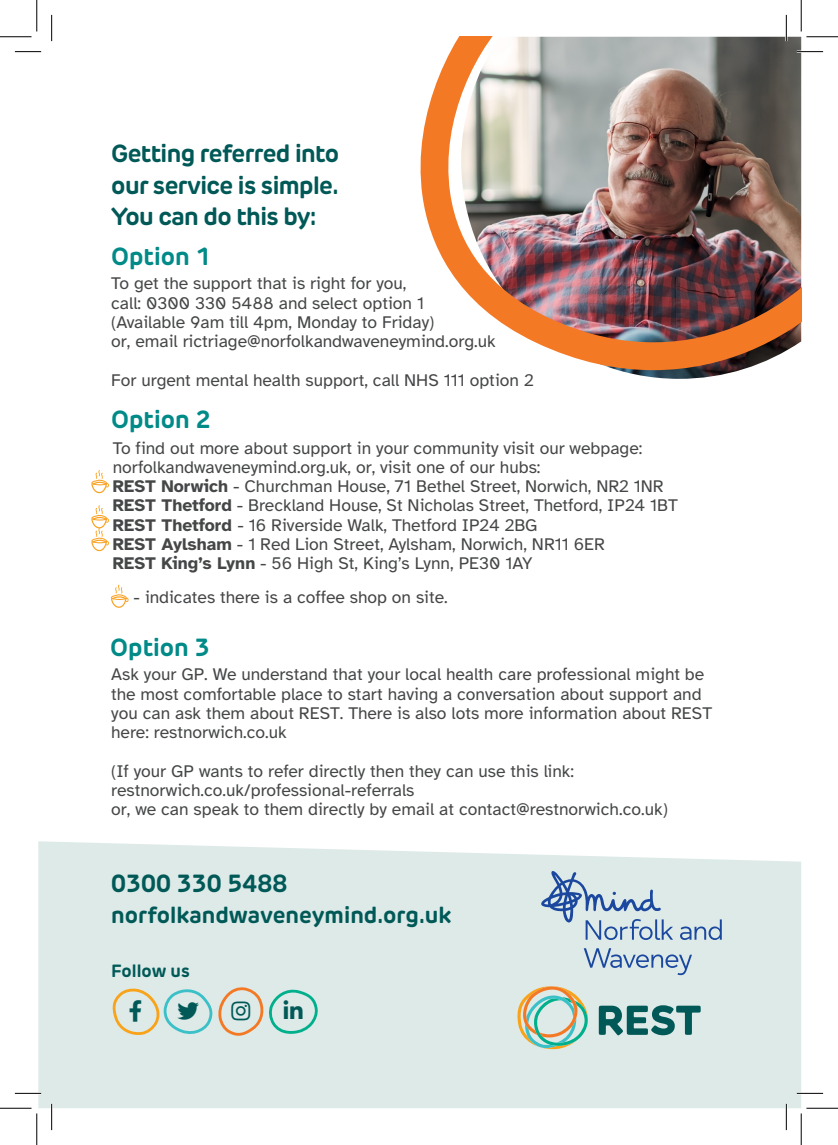
<style>
.page{position:relative;width:838px;height:1145px;background:#fff}
.page>*{position:absolute;margin:0;border:0;box-sizing:border-box;transform-origin:0 0}
.t1{font:700 24.5px/31.5px "New Rubrik Edge";letter-spacing:-.025em;color:#005957;text-align:justify}
.t2{font:700 24.5px "New Rubrik Edge";color:#008a88}
.t3{font:700 24.5px "New Rubrik Edge";color:#005957}
.t4{font:700 22.75px "New Rubrik Edge";color:#005957}
.t5{font:17.5px/19.2px "Atkinson Hyperlegible";color:#444647}
.t6{font:17.5px "Atkinson Hyperlegible";color:#444547}
.t7{font:700 17.5px "New Rubrik Edge";color:#005957}
.s1{font-weight:700}
</style>
<div class="page">
<div style="left:38px;top:841px;width:763px;height:267px;background:#ddeae8"></div>
<svg style="left:515px;top:983px;width:73px;height:66px;background:#c0d1bc"></svg>
<svg style="left:598px;top:1005px;width:102px;height:30px;background:#619896"></svg>
<img style="left:618px;top:370px;width:122px;height:9px">
<img style="left:420px;top:37px;width:381px;height:333px">
<svg style="left:541px;top:871px;width:132px;height:69px;background:#b7cbd9"></svg>
<svg style="left:680px;top:919px;width:41px;height:21px"></svg>
<svg style="left:583px;top:948px;width:109px;height:27px;background:#b7cad9"></svg>
<svg style="left:91px;top:470px;width:18px;height:23px"></svg>
<svg style="left:91px;top:505px;width:18px;height:46px"></svg>
<svg style="left:111px;top:585px;width:17px;height:23px"></svg>
<hr style="left:796px;top:51px;width:27px;height:2px;background:#fff">
<hr style="left:15px;top:1092px;width:26px;height:2px;background:#fff">
<hr style="left:796px;top:1092px;width:27px;height:2px;background:#fff">
<hr style="left:51px;top:1104px;width:2px;height:26px;background:#fff">
<hr style="left:785px;top:15px;width:2px;height:26px;background:#fff">
<hr style="left:785px;top:1104px;width:2px;height:26px;background:#fff">
<svg style="left:15px;top:51px;width:26px;height:1px"></svg>
<svg style="left:796px;top:51px;width:27px;height:1px"></svg>
<svg style="left:15px;top:1093px;width:26px;height:1px"></svg>
<svg style="left:796px;top:1093px;width:27px;height:1px"></svg>
<svg style="left:51px;top:15px;width:1px;height:26px"></svg>
<svg style="left:51px;top:1104px;width:1px;height:26px"></svg>
<svg style="left:786px;top:15px;width:1px;height:26px"></svg>
<svg style="left:786px;top:1104px;width:1px;height:26px"></svg>
<hr style="left:0;top:36px;width:32px;height:1px;background:#000">
<hr style="left:806px;top:36px;width:31px;height:1px;background:#000">
<hr style="left:0;top:1108px;width:32px;height:1px;background:#000">
<hr style="left:806px;top:1108px;width:31px;height:1px;background:#000">
<hr style="left:36px;top:0;width:1px;height:31px;background:#000">
<hr style="left:36px;top:1113px;width:1px;height:32px;background:#000">
<hr style="left:800px;top:0;width:1px;height:31px;background:#000">
<hr style="left:800px;top:1113px;width:1px;height:32px;background:#000">
<svg style="left:111px;top:987px;width:207px;height:51px;background:#d0dfd4"></svg>
<p class="t1" style="left:111px;top:138px;width:229px">Getting referred into our service is simple.<br>You can do this by:</p>
<p class="t2" style="left:111px;top:241px;width:101px">Option 1</p>
<p class="t5" style="left:111px;top:274px;width:297px">To get the support that is right for you,</p>
<p class="t5" style="left:111px;top:293px;width:325px">call: 0300 330 5488 and select option 1 (Available 9am till 4pm, Monday to Friday)</p>
<p class="t5" style="left:111px;top:332px;width:386px">or, email rictriage@norfolkandwaveneymind.org.uk</p>
<p class="t5" style="left:111px;top:370px;width:424px">For urgent mental health support, call NHS 111 option 2</p>
<p class="t2" style="left:111px;top:404px;width:101px">Option 2</p>
<p class="t5" style="left:113px;top:438px;width:552px">To find out more about support in your community visit our webpage: norfolkandwaveneymind.org.uk, or, visit one of our hubs:<br><span class="s1">REST Norwich</span> - Churchman House, 71 Bethel Street, Norwich, NR2 1NR</p>
<p class="t5" style="left:113px;top:496px;width:566px"><span class="s1">REST Thetford</span> - Breckland House, St Nicholas Street, Thetford, IP24 1BT</p>
<p class="t5" style="left:113px;top:515px;width:426px"><span class="s1">REST Thetford</span> - 16 Riverside Walk, Thetford IP24 2BG</p>
<p class="t5" style="left:113px;top:535px;width:493px"><span class="s1">REST Aylsham</span> - 1 Red Lion Street, Aylsham, Norwich, NR11 6ER</p>
<p class="t5" style="left:113px;top:554px;width:421px"><span class="s1">REST King’s Lynn</span> - 56 High St, King’s Lynn, PE30 1AY</p>
<p class="t6" style="left:134px;top:588px;width:316px">- indicates there is a coffee shop on site.</p>
<p class="t2" style="left:110px;top:632px;width:101px">Option 3</p>
<p class="t5" style="left:111px;top:665px;width:602px">Ask your GP. We understand that your local health care professional might be the most comfortable place to start having a conversation about support and you can ask them about REST. There is also lots more information about REST here: restnorwich.co.uk</p>
<p class="t5" style="left:111px;top:761px;width:558px">(If your GP wants to refer directly then they can use this link: restnorwich.co.uk/professional-referrals<br>or, we can speak to them directly by email at contact@restnorwich.co.uk)</p>
<p class="t3" style="left:111px;top:868px;width:178px">0300 330 5488</p>
<p class="t4" style="left:111px;top:901px;width:341px">norfolkandwaveneymind.org.uk</p>
<p class="t7" style="left:111px;top:960px;width:80px">Follow us</p>
</div>
